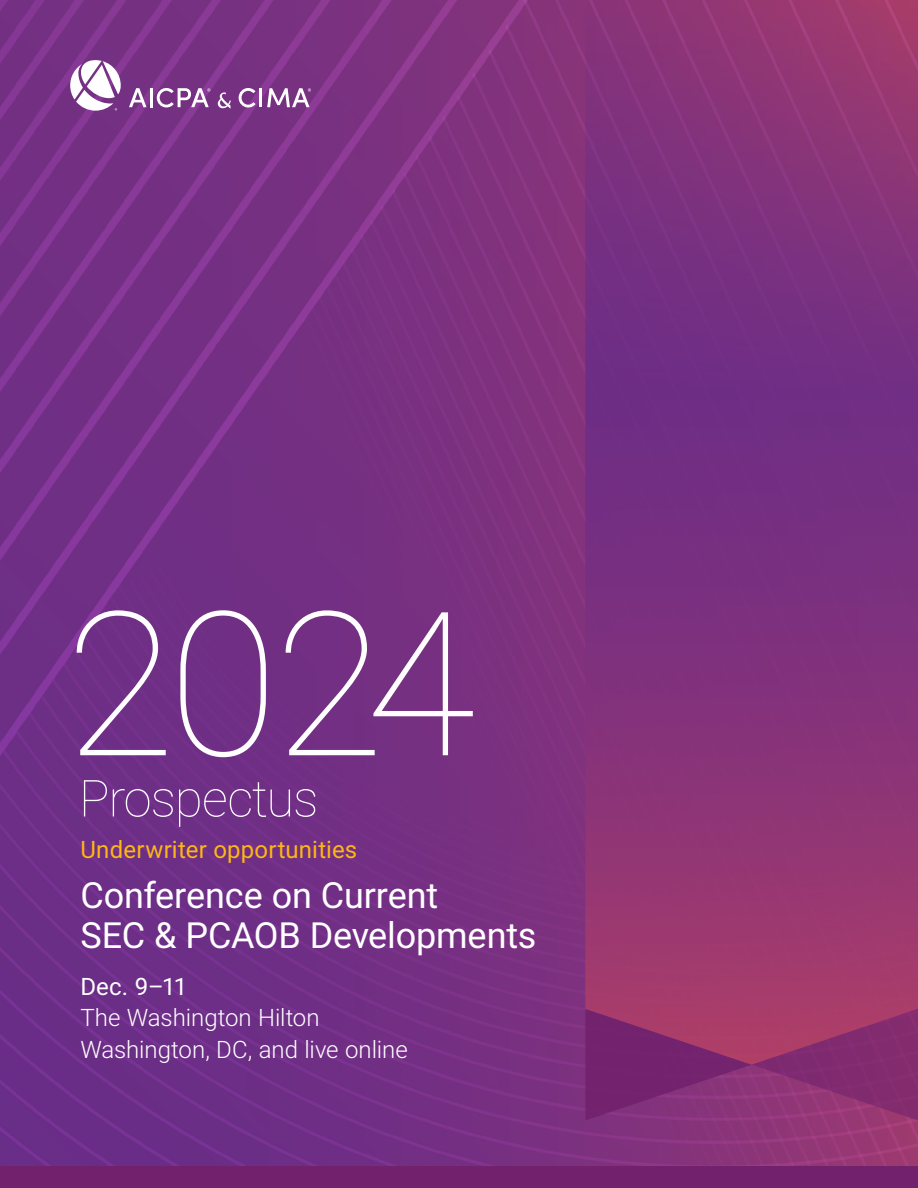
<style>
.page{position:relative;width:918px;height:1188px;background:#fff}
.page>*{position:absolute;margin:0;border:0;box-sizing:border-box;transform-origin:0 0}
.t1{font:100 201px "Roboto";color:#fff}
.t2{font:100 51px "Roboto";letter-spacing:-.025em;color:#fff}
.t3{font:36px/40.5px "Roboto";letter-spacing:-.005em;color:#fff}
.t4{font:300 24px/31.5px "Roboto";color:#fff}
.t5{font:24px "Roboto";letter-spacing:.01em;color:#fdb714}
.t6{font:24px "Roboto";color:#fff}
</style>
<div class="page">
<img style="left:0;top:0;width:918px;height:1167px">
<svg style="left:585px;top:0;width:333px;height:1009px;background:#84327a"></svg>
<svg style="left:585px;top:1009px;width:333px;height:111px;background:#8b3070"></svg>
<svg style="left:218px;top:92px;width:13px;height:17px"></svg>
<svg style="left:129px;top:88px;width:18px;height:19px"></svg>
<hr style="left:150px;top:88px;width:3px;height:19px;background:#fff">
<svg style="left:157px;top:88px;width:53px;height:19px"></svg>
<svg style="left:239px;top:88px;width:17px;height:19px"></svg>
<hr style="left:259px;top:88px;width:3px;height:19px;background:#fff">
<svg style="left:267px;top:88px;width:44px;height:19px"></svg>
<svg style="left:70px;top:60px;width:51px;height:51px"></svg>
<div style="left:0;top:1167px;width:918px;height:21px;background:#72226d"></div>
<h1 class="t1" style="left:65px;top:543px;width:412px">2024</h1>
<h2 class="t2" style="left:79px;top:763px;width:241px">Prospectus</h2>
<p class="t5" style="left:80px;top:833px;width:279px">Underwriter opportunities</p>
<h3 class="t3" style="left:80px;top:873px;width:458px">Conference on Current<br>SEC &amp; PCAOB Developments</h3>
<p class="t6" style="left:80px;top:969px;width:108px">Dec. 9–11</p>
<p class="t4" style="left:80px;top:1001px;width:329px">The Washington Hilton<br>Washington, DC, and live online</p>
</div>
